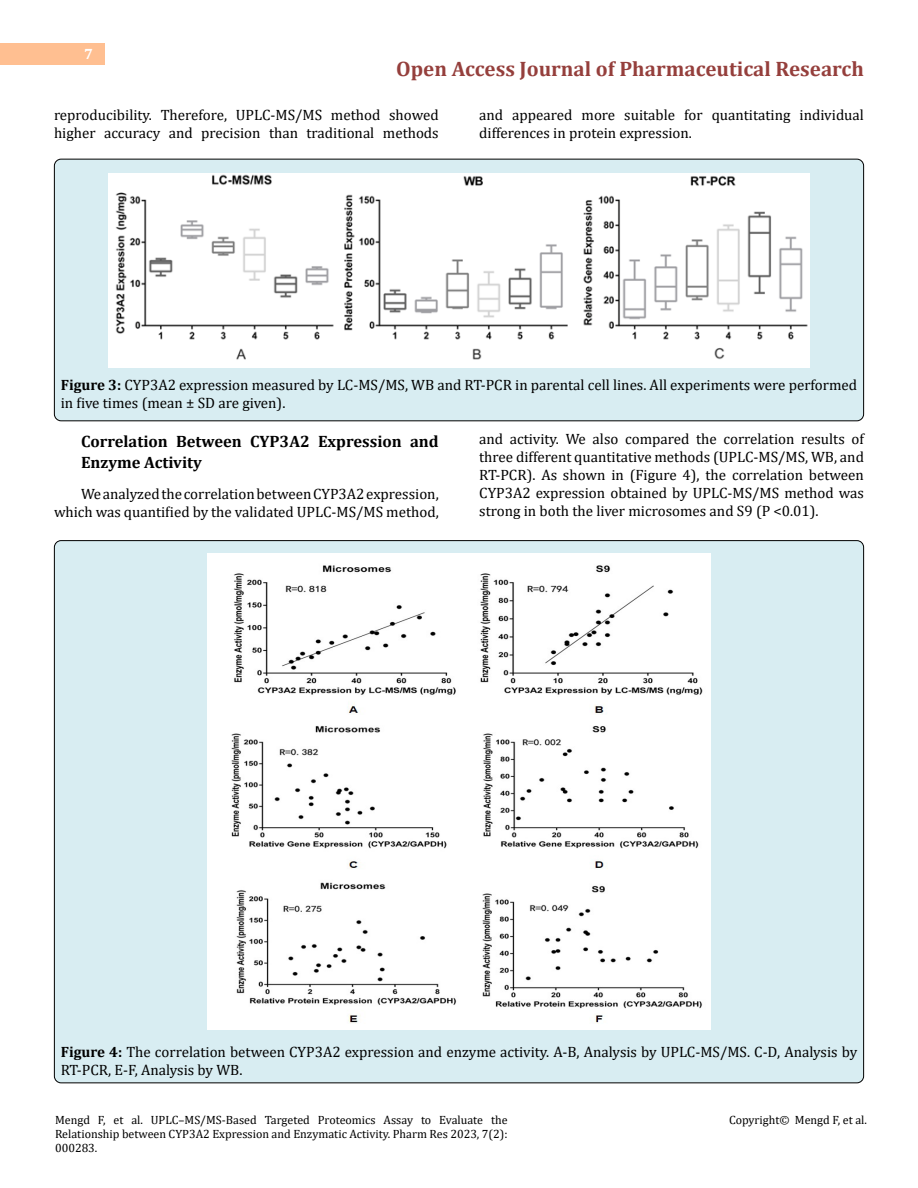
<style>
.page{position:relative;width:918px;height:1188px;background:#fff}
.page>*{position:absolute;margin:0;border:0;box-sizing:border-box;transform-origin:0 0}
.t1{font:700 21px "Cambria";color:#953f3c}
.t2{font:700 16.5px/21px "Cambria";color:#000}
.t3{font:15px/18px "Cambria";color:#000}
.t4{font:700 15px "Cambria";color:#fff}
.t5{font:12px/14.4px "Cambria";color:#000;text-align:justify}
.s1{font-weight:700}
</style>
<div class="page">
<div style="left:0;top:43px;width:105px;height:21px;background:#ffbf91"></div>
<div style="left:54px;top:541px;width:810px;height:542px;background:#d8edf2;border-radius:7px"></div>
<div style="left:54px;top:159px;width:810px;height:262px;background:#d8edf2;border-radius:7px"></div>
<img style="left:108px;top:174px;width:702px;height:194px">
<img style="left:207px;top:553px;width:504px;height:477px">
<p class="t4" style="left:84px;top:44px;width:10px">7</p>
<h1 class="t1" style="left:396px;top:54px;width:469px">Open Access Journal of Pharmaceutical Research</h1>
<p class="t3" style="left:54px;top:105px;width:386px">reproducibility. Therefore, UPLC-MS/MS method showed higher accuracy and precision than traditional methods</p>
<p class="t3" style="left:479px;top:105px;width:386px">and appeared more suitable for quantitating individual differences in protein expression.</p>
<p class="t3" style="left:61px;top:375px;width:798px"><span class="s1">Figure 3:</span> CYP3A2 expression measured by LC-MS/MS, WB and RT-PCR in parental cell lines. All experiments were performed in five times (mean ± SD are given).</p>
<p class="t2" style="left:81px;top:430px;width:359px">Correlation Between CYP3A2 Expression and<br>Enzyme Activity</p>
<p class="t3" style="left:54px;top:485px;width:386px;text-align:right">We analyzed the correlation between CYP3A2 expression, which was quantified by the validated UPLC-MS/MS method,</p>
<p class="t3" style="left:479px;top:429px;width:386px;text-align:justify">and activity. We also compared the correlation results of three different quantitative methods (UPLC-MS/MS, WB, and RT-PCR). As shown in (Figure 4), the correlation between CYP3A2 expression obtained by UPLC-MS/MS method was strong in both the liver microsomes and S9 (P &lt;0.01).</p>
<p class="t3" style="left:61px;top:1043px;width:798px"><span class="s1">Figure 4:</span> The correlation between CYP3A2 expression and enzyme activity. A-B, Analysis by UPLC-MS/MS. C-D, Analysis by<br>RT-PCR, E-F, Analysis by WB.</p>
<p class="t5" style="left:55px;top:1112px;width:454px">Mengd F, et al. UPLC–MS/MS-Based Targeted Proteomics Assay to Evaluate the Relationship between CYP3A2 Expression and Enzymatic Activity. Pharm Res 2023, 7(2):<br>000283.</p>
<p class="t5" style="left:729px;top:1112px;width:139px">Copyright© Mengd F, et al.</p>
</div>
